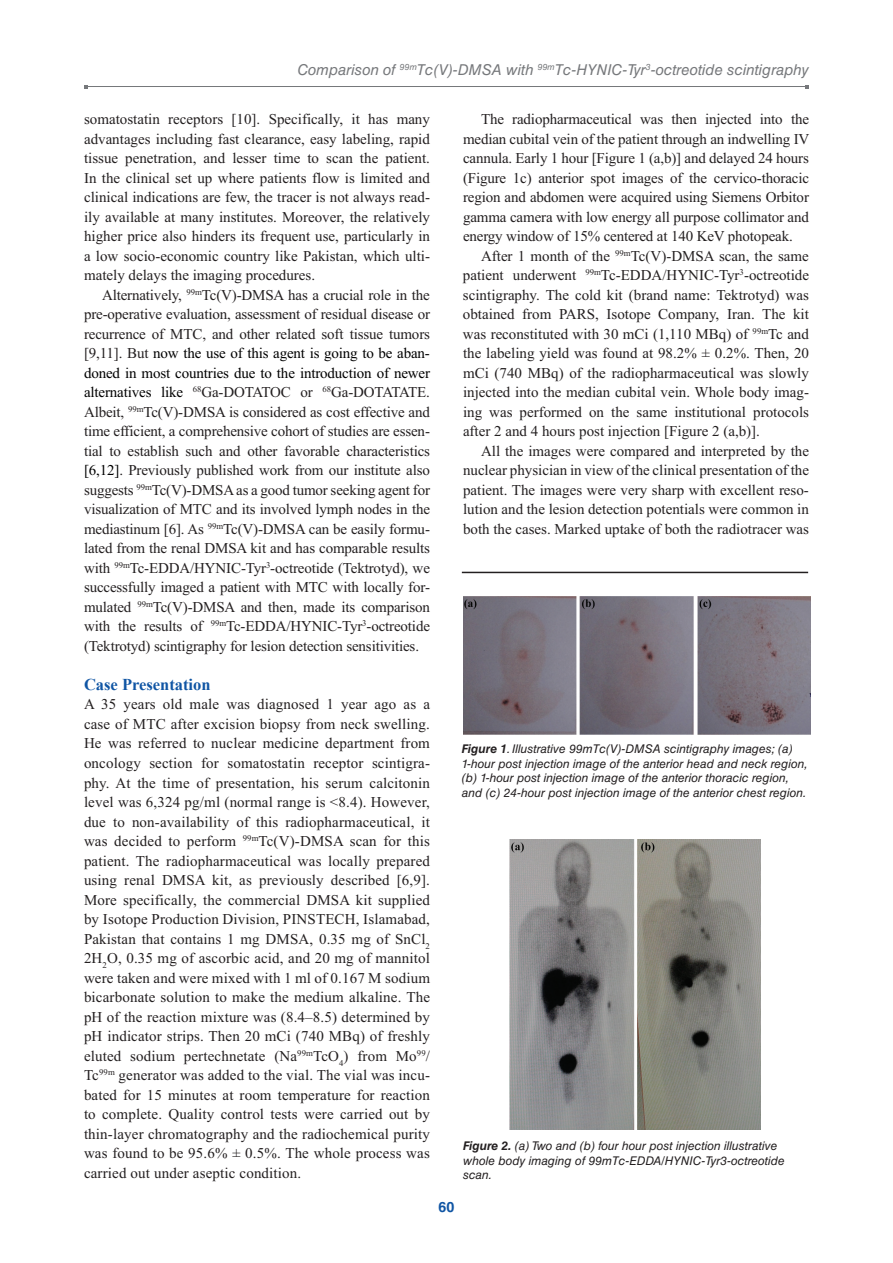
<style>
.page{position:relative;width:893px;height:1263px;background:#fff}
.page>*{position:absolute;margin:0;border:0;box-sizing:border-box;transform-origin:0 0}
.t1{font:700 16.5px "Times New Roman";color:#1055a4}
.t2{font:15px/19.5px "Times New Roman";color:#231f20;text-align:justify}
.t3{font:italic 15px "Helvetica LT Std";color:#76787b}
.t4{font:700 14.25px "Helvetica LT Std";color:#1055a4}
.t5{font:italic 12px/14.4px "Helvetica LT Std";color:#231f20}
.s1{color:#000001}
.s2{font-weight:700}
</style>
<div class="page">
<hr style="left:86px;top:86px;width:721px;height:1px;background:#76787b">
<img style="left:464px;top:596px;width:346px;height:138px">
<img style="left:509px;top:839px;width:251px;height:290px">
<hr style="left:462px;top:572px;width:346px;height:1px;background:#231f20">
<p class="t3" style="left:297px;top:61px;width:513px">Comparison of <sup>99m</sup>Tc(V)-DMSA with <sup>99m</sup>Tc-HYNIC-Tyr<sup>3</sup>-octreotide scintigraphy</p>
<p class="t2" style="left:84px;top:109px;width:347px">somatostatin receptors [10]. Specifically, it has many advantages including fast clearance, easy labeling, rapid tissue penetration, and lesser time to scan the patient.<br>In the clinical set up where patients flow is limited and clinical indications are few, the tracer is not always read&shy;ily available at many institutes. Moreover, the relatively higher price also hinders its frequent use, particularly in a low socio-economic country like Pakistan, which ulti&shy;mately delays the imaging procedures.</p>
<p class="t2" style="left:84px;top:285px;width:348px;text-indent:18px">Alternatively, <sup>99m</sup>Tc(V)-DMSA has a crucial role in the pre-operative evaluation, assessment of residual disease or recurrence of MTC, and other related soft tissue tumors [9,11]. But <span class="s1">now the use of this agent is going to be aban&shy;doned in most countries due to the introduction of newer alternatives like</span> <sup>68</sup>Ga-DOTATOC or <sup>68</sup>Ga-DOTATATE.<br>Albeit, <sup>99m</sup>Tc(V)-DMSA is considered as cost effective and time efficient, a comprehensive cohort of studies are essen&shy;tial to establish such and other favorable characteristics <span class="s1">[6,12]</span>. Previously published work from our institute also suggests <sup>99m</sup>Tc(V)-DMSA as a good tumor seeking agent for visualization of MTC and its involved lymph nodes in the mediastinum [6]. As <sup>99m</sup>Tc(V)-DMSA can be easily formu&shy;lated from the renal DMSA kit and has comparable results with <sup>99m</sup>Tc-EDDA/HYNIC-Tyr<sup>3</sup>-octreotide (Tektrotyd), we successfully imaged a patient with MTC with locally for&shy;mulated <sup>99m</sup>Tc(V)-DMSA and then, made its comparison with the results of <sup>99m</sup>Tc-EDDA/HYNIC-Tyr<sup>3</sup>-octreotide (Tektrotyd) scintigraphy for lesion detection sensitivities.</p>
<p class="t1" style="left:84px;top:673px;width:128px">Case Presentation</p>
<p class="t2" style="left:84px;top:694px;width:348px">A 35 years old male was diagnosed 1 year ago as a case of MTC after excision biopsy from neck swelling.<br>He was referred to nuclear medicine department from oncology section for somatostatin receptor scintigra&shy;phy. At the time of presentation, his serum calcitonin level was 6,324 pg/ml (normal range is &lt;8.4). However, due to non-availability of this radiopharmaceutical, it was decided to perform <sup>99m</sup>Tc(V)-DMSA scan for this patient. The radiopharmaceutical was locally prepared using renal DMSA kit, as previously described [6,9].<br>More specifically, the commercial DMSA kit supplied by Isotope Production Division, PINSTECH, Islamabad, Pakistan that contains 1 mg DMSA, 0.35 mg of SnCl<sub>2<br></sub>2H<sub>2</sub>O, 0.35 mg of ascorbic acid, and 20 mg of mannitol were taken and were mixed with 1 ml of 0.167 M sodium bicarbonate solution to make the medium alkaline. The pH of the reaction mixture was (8.4–8.5) determined by pH indicator strips. Then 20 mCi (740 MBq) of freshly eluted sodium pertechnetate (Na<sup>99m</sup>TcO<sub>4</sub>) from Mo<sup>99</sup>/ Tc<sup>99m</sup> generator was added to the vial. The vial was incu&shy;bated for 15 minutes at room temperature for reaction to complete. Quality control tests were carried out by thin-layer chromatography and the radiochemical purity was found to be 95.6% ± 0.5%. The whole process was carried out under aseptic condition.</p>
<p class="t2" style="left:463px;top:109px;width:348px;text-indent:18px">The radiopharmaceutical was then injected into the median cubital vein of the patient through an indwelling IV cannula. Early 1 hour [Figure 1 (a,b)] and delayed 24 hours (Figure 1c) anterior spot images of the cervico-thoracic region and abdomen were acquired using Siemens Orbitor gamma camera with low energy all purpose collimator and energy window of 15% centered at 140 KeV photopeak.</p>
<p class="t2" style="left:463px;top:246px;width:347px;text-indent:18px">After 1 month of the <sup>99m</sup>Tc(V)-DMSA scan, the same patient underwent <sup>99m</sup>Tc-EDDA/HYNIC-Tyr<sup>3</sup>-octreotide scintigraphy. The cold kit (brand name: Tektrotyd) was obtained from PARS, Isotope Company, Iran. The kit was reconstituted with 30 mCi (1,110 MBq) of <sup>99m</sup>Tc and the labeling yield was found at 98.2% ± 0.2%. Then, 20 mCi (740 MBq) of the radiopharmaceutical was slowly injected into the median cubital vein. Whole body imag&shy;ing was performed on the same institutional protocols after 2 and 4 hours post injection [Figure 2 (a,b)].</p>
<p class="t2" style="left:463px;top:441px;width:347px;text-indent:18px">All the images were compared and interpreted by the nuclear physician in view of the clinical presentation of the patient. The images were very sharp with excellent reso&shy;lution and the lesion detection potentials were common in both the cases. Marked uptake of both the radiotracer was</p>
<p class="t5" style="left:462px;top:742px;width:348px"><span class="s2">Figure 1</span>. Illustrative 99mTc(V)-DMSA scintigraphy images; (a)<br>1-hour post injection image of the anterior head and neck region, (b) 1-hour post injection image of the anterior thoracic region, and (c) 24-hour post injection image of the anterior chest region.</p>
<p class="t4" style="left:439px;top:1198px;width:17px">60</p>
<p class="t5" style="left:463px;top:1139px;width:323px"><span class="s2">Figure 2.</span> (a) Two and (b) four hour post injection illustrative whole body imaging of 99mTc-EDDA/HYNIC-Tyr3-octreotide scan.</p>
</div>
